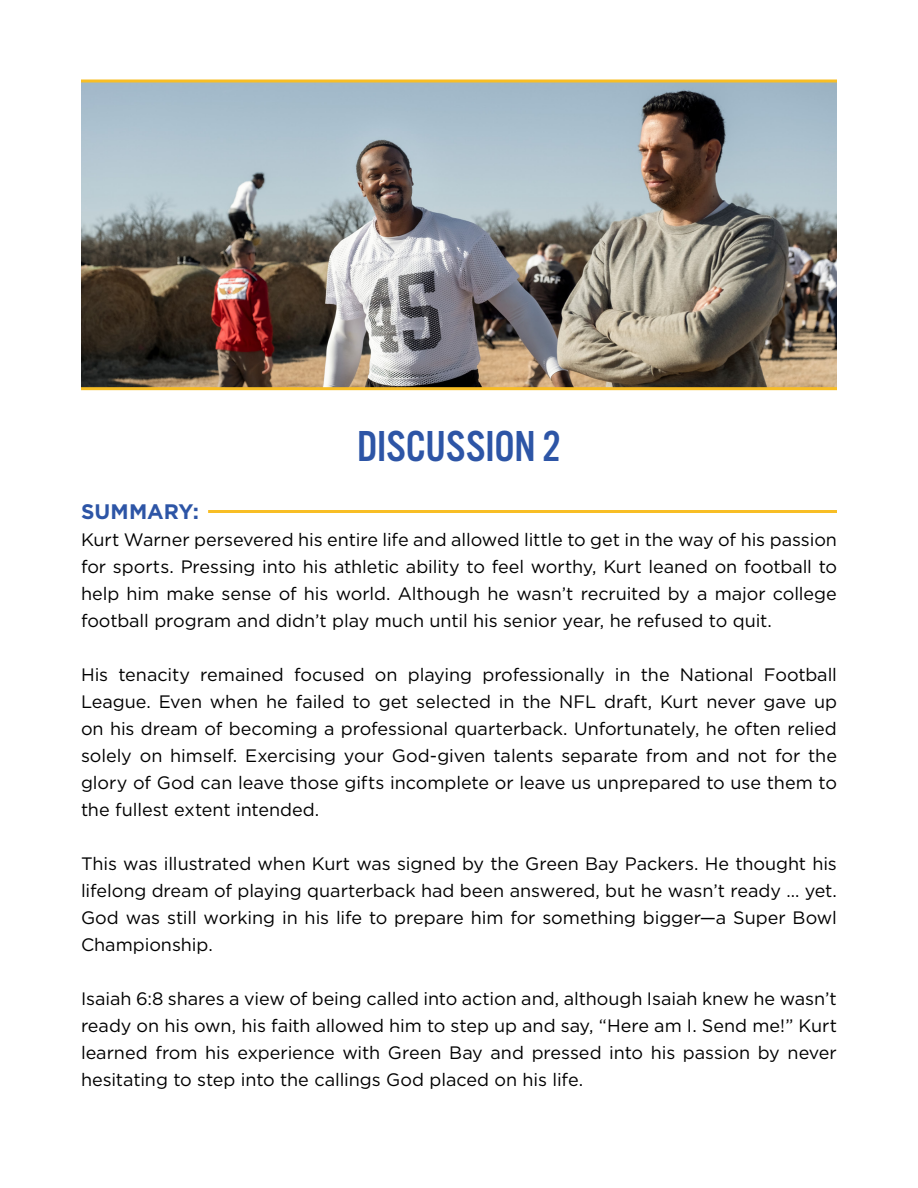
<style>
.page{position:relative;width:918px;height:1188px;background:#fff}
.page>*{position:absolute;margin:0;border:0;box-sizing:border-box;transform-origin:0 0}
.t1{font:45px "Alternate Gothic Pro No 3";letter-spacing:.005em;color:#2d55a6}
.t2{font:700 21px "Gotham";color:#2d55a6}
.t3{font:18px/27px "Gotham";letter-spacing:-.005em;color:#000;text-align:justify}
</style>
<div class="page">
<img style="left:81px;top:83px;width:756px;height:304px">
<hr style="left:81px;top:387px;width:756px;height:3px;background:#f8be25">
<hr style="left:81px;top:80px;width:756px;height:3px;background:#f8be25">
<hr style="left:208px;top:510px;width:629px;height:3px;background:#f8be25">
<h1 class="t1" style="left:357px;top:423px;width:205px">DISCUSSION 2</h1>
<p class="t2" style="left:81px;top:498px;width:119px">SUMMARY:</p>
<p class="t3" style="left:81px;top:526px;width:758px">Kurt Warner persevered his entire life and allowed little to get in the way of his passion for sports. Pressing into his athletic ability to feel worthy, Kurt leaned on football to help him make sense of his world. Although he wasn’t recruited by a major college football program and didn’t play much until his senior year, he refused to quit.</p>
<p class="t3" style="left:81px;top:661px;width:758px">His tenacity remained focused on playing professionally in the National Football League. Even when he failed to get selected in the NFL draft, Kurt never gave up on his dream of becoming a professional quarterback. Unfortunately, he often relied solely on himself. Exercising your God-given talents separate from and not for the glory of God can leave those gifts incomplete or leave us unprepared to use them to the fullest extent intended.</p>
<p class="t3" style="left:81px;top:850px;width:758px">This was illustrated when Kurt was signed by the Green Bay Packers. He thought his lifelong dream of playing quarterback had been answered, but he wasn’t ready … yet.<br>God was still working in his life to prepare him for something bigger—a Super Bowl Championship.</p>
<p class="t3" style="left:81px;top:985px;width:757px">Isaiah 6:8 shares a view of being called into action and, although Isaiah knew he wasn’t ready on his own, his faith allowed him to step up and say, “Here am I. Send me!” Kurt learned from his experience with Green Bay and pressed into his passion by never hesitating to step into the callings God placed on his life.</p>
</div>
